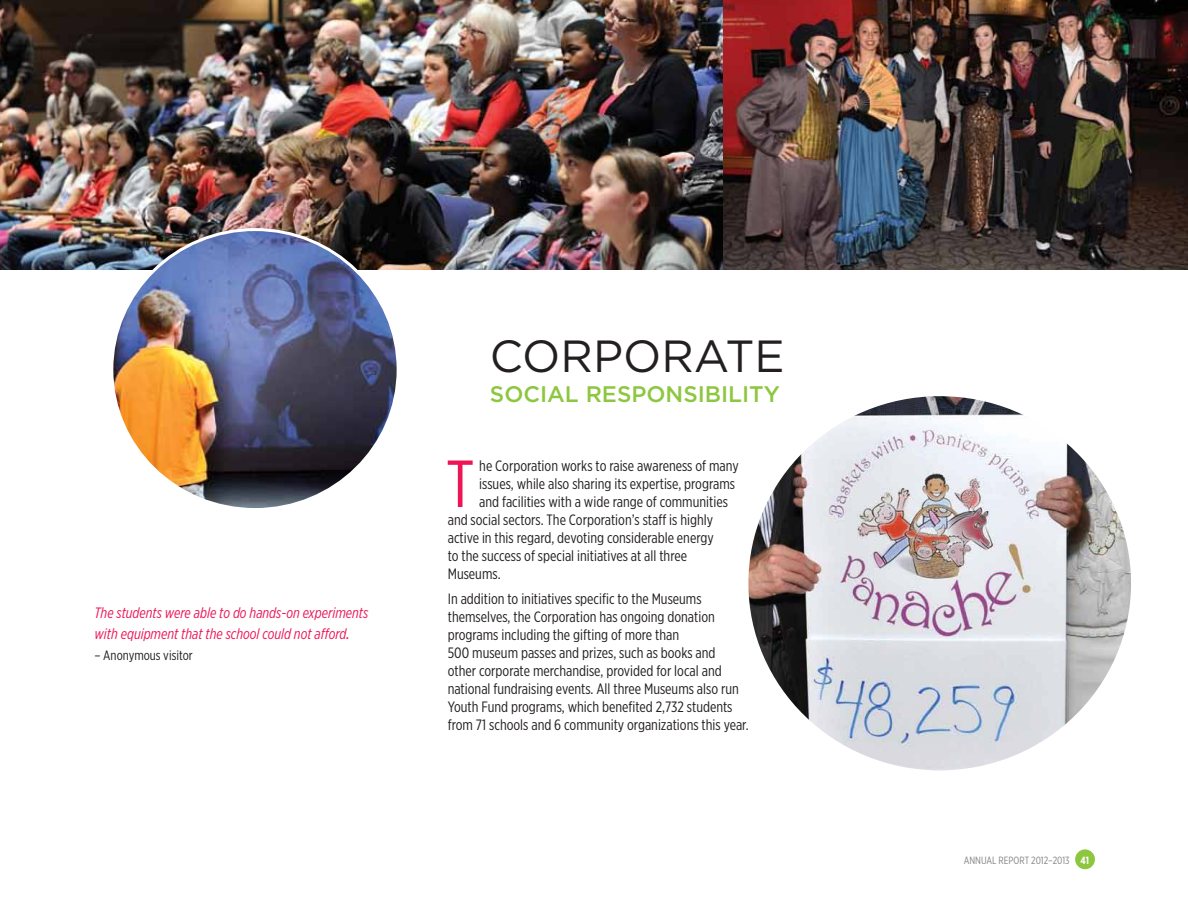
<style>
.page{position:relative;width:1188px;height:918px;background:#fff}
.page>*{position:absolute;margin:0;border:0;box-sizing:border-box;transform-origin:0 0}
.t1{font:66.45px "Gotham X Narrow";color:#ed1556}
.t2{font:45px "Gotham";color:#231f20}
.t3{font:500 22.5px "Gotham";color:#8dc63f}
.t4{font:15px/18px "Gotham X Narrow";color:#231f20}
.t5{font:italic 15px/21.6px "Gotham X Narrow";color:#ed1556}
.t6{font:13.5px "Gotham X Narrow";color:#231f20}
.t7{font:10.5px "Gotham X Narrow";color:#848688}
.s1{font-size:18px}
.s2{font-weight:700;color:#fff}
</style>
<div class="page">
<div style="left:1075px;top:849px;width:20px;height:20px;background:#8dc63f;border-radius:50%"></div>
<img style="left:723px;top:0;width:465px;height:270px">
<img style="left:0;top:0;width:723px;height:270px">
<img style="left:749px;top:397px;width:381px;height:372px">
<img style="left:112px;top:230px;width:286px;height:277px">
<p class="t5" style="left:94px;top:602px;width:275px">The students were able to do hands-on experiments with equipment that the school could not afford<span class="s1">.</span></p>
<p class="t6" style="left:94px;top:648px;width:100px">– Anonymous visitor</p>
<h2 class="t2" style="left:490px;top:327px;width:166px">COR PORATE</h2>
<h3 class="t3" style="left:490px;top:379px;width:292px">SOCIAL RESPONSIBILITY</h3>
<h1 class="t1" style="left:446px;top:444px;width:26px">T</h1>
<p class="t4" style="left:479px;top:456px;width:261px">he Corporation works to raise awareness of many</p>
<p class="t4" style="left:479px;top:474px;width:257px">issues, while also sharing its expertise, programs</p>
<p class="t4" style="left:479px;top:492px;width:250px">and facilities with a wide range of communities</p>
<p class="t4" style="left:448px;top:510px;width:267px">and social sectors. The Corporation’s staff is highly</p>
<p class="t4" style="left:448px;top:528px;width:268px">active in this regard, devoting considerable energy</p>
<p class="t4" style="left:448px;top:546px;width:241px">to the success of special initiatives at all three</p>
<p class="t4" style="left:448px;top:564px;width:54px">Museums.</p>
<p class="t4" style="left:448px;top:589px;width:303px">In addition to initiatives specific to the Museums themselves, the Corporation has ongoing donation programs including the gifting of more than<br>500 museum passes and prizes, such as books and<br>other corporate merchandise, provided for local and national fundraising events. All three Museums also run Youth Fund programs, which benefited 2,732 students from 71 schools and 6 community organizations this year.</p>
<p class="t7" style="left:964px;top:854px;width:127px">Annual report 2012–2013 <span class="s2">41</span></p>
</div>
